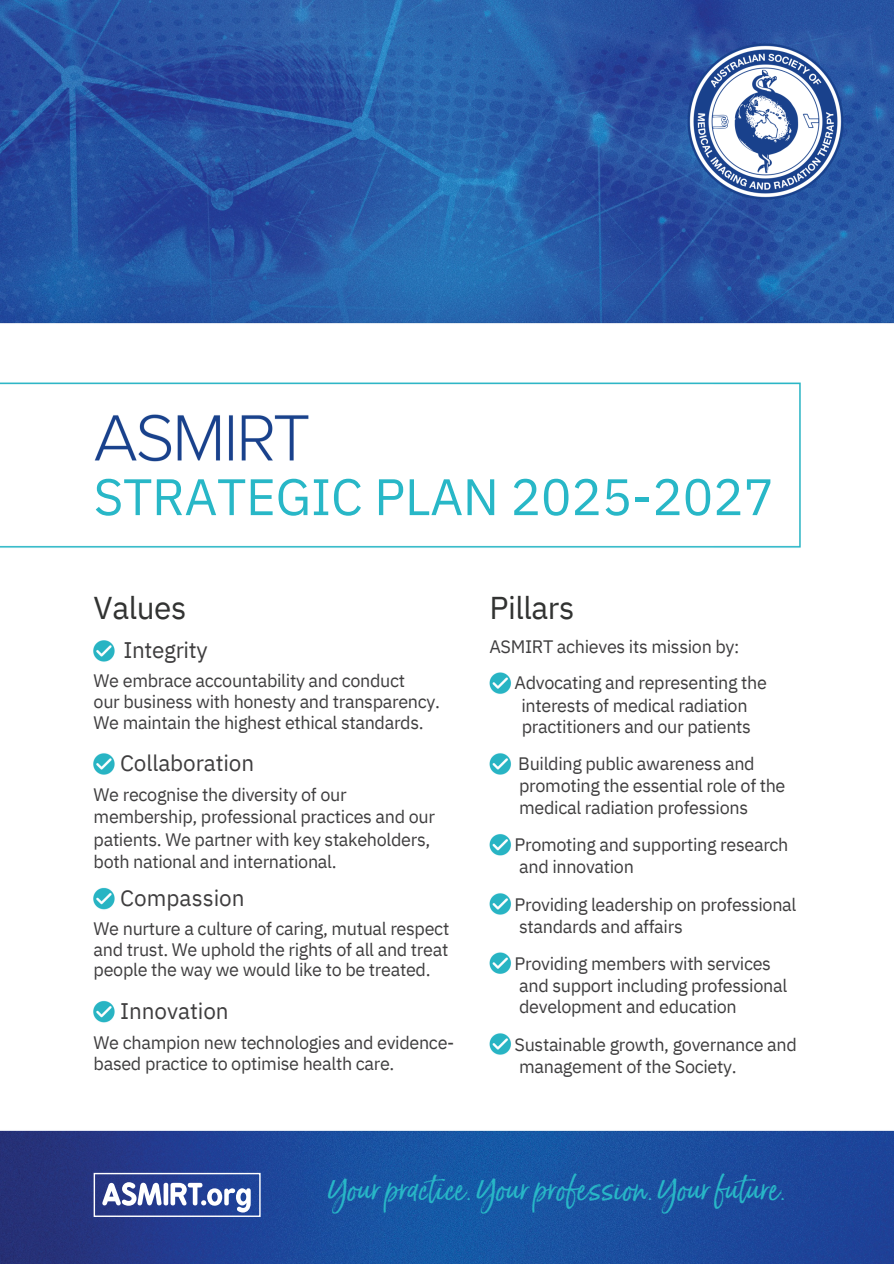
<style>
.page{position:relative;width:894px;height:1264px;background:#fff}
.page>*{position:absolute;margin:0;border:0;box-sizing:border-box;transform-origin:0 0}
.t1{font:51.3px "IBM Plex Sans";letter-spacing:-.005em;color:#28b7c7}
.t2{font:32.55px "Born Ready";color:#28b7c7}
.t3{font:31.5px "IBM Plex Sans";letter-spacing:-.015em;color:#323332}
.t4{font:22.5px "IBM Plex Sans";letter-spacing:-.005em;color:#3f3e3f}
.t5{font:18px/22.5px "IBM Plex Sans";letter-spacing:-.02em;color:#3f3e3f}
</style>
<div class="page">
<img style="left:0;top:0;width:893px;height:1263px">
<svg style="left:94px;top:1172px;width:166px;height:44px"></svg>
<img style="left:0;top:316px;width:893px;height:822px">
<img style="left:680px;top:36px;width:170px;height:170px">
<p class="t1" style="left:94px;top:462px;width:681px">STRATEGIC PLAN 2025-2027</p>
<p class="t3" style="left:94px;top:587px;width:94px">Values</p>
<h2 class="t3" style="left:489px;top:587px;width:86px">Pillars</h2>
<p class="t5" style="left:489px;top:635px;width:251px">ASMIRT achieves its mission by:</p>
<h2 class="t5" style="left:94px;top:669px;width:313px">We embrace accountability and conduct</h2>
<p class="t5" style="left:94px;top:689px;width:348px">our business with honesty and transparency.</p>
<h3 class="t5" style="left:94px;top:711px;width:331px">We maintain the highest ethical standards.</h3>
<p class="t4" style="left:120px;top:748px;width:136px">Collaboration</p>
<p class="t5" style="left:94px;top:782px;width:343px">We recognise the diversity of our membership, professional practices and our patients. We partner with key stakeholders, both national and international.</p>
<p class="t4" style="left:120px;top:882px;width:126px">Compassion</p>
<h3 class="t5" style="left:94px;top:916px;width:357px">We nurture a culture of caring, mutual respect</h3>
<p class="t5" style="left:94px;top:938px;width:356px">and trust. We uphold the rights of all and treat</p>
<h3 class="t5" style="left:94px;top:958px;width:338px">people the way we would like to be treated.</h3>
<p class="t4" style="left:120px;top:995px;width:110px">Innovation</p>
<p class="t5" style="left:94px;top:1030px;width:362px">We champion new technologies and evidence-</p>
<p class="t5" style="left:94px;top:1052px;width:302px">based practice to optimise health care.</p>
<p class="t4" style="left:123px;top:635px;width:86px">Integrity</p>
<h3 class="t5" style="left:514px;top:671px;width:254px">Advocating and representing the</h3>
<p class="t5" style="left:521px;top:693px;width:227px">interests of medical radiation</p>
<p class="t5" style="left:521px;top:715px;width:230px">practitioners and our patients</p>
<p class="t5" style="left:518px;top:752px;width:238px">Building public awareness and</p>
<p class="t5" style="left:519px;top:774px;width:268px">promoting the essential role of the</p>
<p class="t5" style="left:519px;top:795px;width:230px">medical radiation professions</p>
<p class="t5" style="left:514px;top:833px;width:275px">Promoting and supporting research</p>
<p class="t5" style="left:519px;top:855px;width:116px">and innovation</p>
<p class="t5" style="left:514px;top:893px;width:283px">Providing leadership on professional</p>
<p class="t5" style="left:519px;top:914px;width:165px">standards and affairs</p>
<p class="t5" style="left:514px;top:952px;width:258px">Providing members with services</p>
<p class="t5" style="left:519px;top:973px;width:269px">and support including professional</p>
<p class="t5" style="left:519px;top:995px;width:219px">development and education</p>
<p class="t5" style="left:514px;top:1032px;width:284px">Sustainable growth, governance and</p>
<p class="t5" style="left:519px;top:1054px;width:219px">management of the Society.</p>
<p class="t2" style="left:328px;top:1168px;width:458px">Your practice. Your profession. Your future.</p>
</div>
